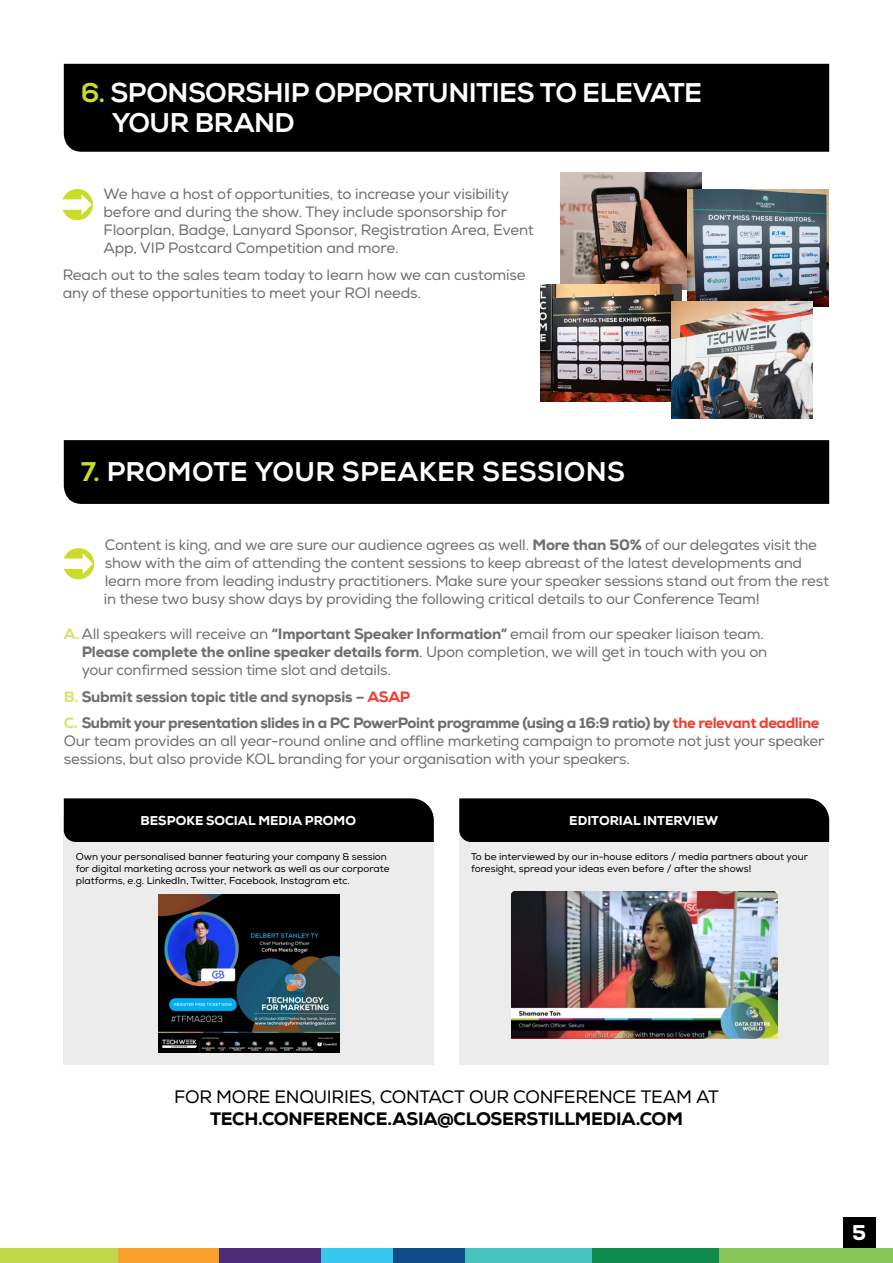
<style>
.page{position:relative;width:893px;height:1263px;background:#fff}
.page>*{position:absolute;margin:0;border:0;box-sizing:border-box;transform-origin:0 0}
.t1{font:800 27px/30px "Nexa";letter-spacing:-.015em;color:#fff}
.t2{font:800 27px "Nexa";letter-spacing:.01em;color:#fff}
.t3{font:800 21.3px "Nexa";color:#fff}
.t4{font:18px "Nexa";letter-spacing:-.02em;color:#000}
.t5{font:800 18px "Nexa";letter-spacing:-.015em;color:#000}
.t6{font:15px/18px "Nexa";letter-spacing:-.015em;color:#6d6e71}
.t7{font:800 15px/26.5px "Nexa";letter-spacing:-.03em;color:#6d6e71}
.t8{font:800 12.75px "Nexa";color:#fff}
.t9{font:9.9px/12px "Nexa";color:#000}
.s1{color:#cbdb2a}
.s2{font-weight:800}
.s3{font-weight:800;color:#d9e472}
.s4{color:#d9e472}
.s5{color:#ef4136}
</style>
<div class="page">
<div style="left:843px;top:1216px;width:32px;height:32px;background:#000"></div>
<svg style="left:63px;top:189px;width:30px;height:31px"></svg>
<div style="left:64px;top:64px;width:765px;height:88px;background:#000"></div>
<img style="left:561px;top:173px;width:140px;height:117px">
<img style="left:688px;top:190px;width:140px;height:117px">
<img style="left:541px;top:285px;width:140px;height:117px">
<img style="left:672px;top:302px;width:140px;height:117px">
<div style="left:0;top:1248px;width:119px;height:15px;background:#c0d849"></div>
<div style="left:119px;top:1248px;width:101px;height:15px;background:#f99f2c"></div>
<div style="left:220px;top:1248px;width:101px;height:15px;background:#4e2c7a"></div>
<div style="left:321px;top:1248px;width:72px;height:15px;background:#36c5ee"></div>
<div style="left:393px;top:1248px;width:72px;height:15px;background:#104c88"></div>
<div style="left:465px;top:1248px;width:127px;height:15px;background:#47c1bd"></div>
<div style="left:592px;top:1248px;width:127px;height:15px;background:#0f8b4b"></div>
<div style="left:719px;top:1248px;width:174px;height:15px;background:#86c555"></div>
<svg style="left:64px;top:548px;width:30px;height:31px"></svg>
<div style="left:64px;top:440px;width:765px;height:64px;background:#000"></div>
<div style="left:64px;top:817px;width:370px;height:247px;background:#ececed"></div>
<div style="left:64px;top:798px;width:370px;height:44px;background:#000"></div>
<img style="left:158px;top:894px;width:181px;height:159px">
<div style="left:459px;top:817px;width:370px;height:247px;background:#ececed"></div>
<div style="left:459px;top:798px;width:370px;height:44px;background:#000"></div>
<img style="left:511px;top:891px;width:266px;height:148px">
<h1 class="t1" style="left:112px;top:78px;width:592px;text-indent:-31px"><span class="s1">6.</span> SPONSORSHIP OPPORTUNITIES TO ELEVATE<br>YOUR BRAND</h1>
<p class="t6" style="left:104px;top:186px;width:432px">We have a host of opportunities, to increase your visibility before and during the show. They include sponsorship for Floorplan, Badge, Lanyard Sponsor, Registration Area, Event App, VIP Postcard Competition and more.</p>
<p class="t6" style="left:63px;top:266px;width:464px">Reach out to the sales team today to learn how we can customise any of these opportunities to meet your ROI needs.</p>
<h1 class="t2" style="left:81px;top:456px;width:546px"><span class="s1">7.</span> PROMOTE YOUR SPEAKER SESSIONS</h1>
<p class="t6" style="left:104px;top:536px;width:727px">Content is king, and we are sure our audience agrees as well. <span class="s2">More than 50%</span> of our delegates visit the show with the aim of attending the content sessions to keep abreast of the latest developments and learn more from leading industry practitioners. Make sure your speaker sessions stand out from the rest in these two busy show days by providing the following critical details to our Conference Team!</p>
<p class="t6" style="left:82px;top:625px;width:687px;text-indent:-18px"><span class="s3">A.</span> All speakers will receive an <span class="s2">“Important Speaker Information”</span> email from our speaker liaison team.<br><span class="s2">Please complete the online speaker details form</span>. Upon completion, we will get in touch with you on your confirmed session time slot and details.</p>
<p class="t7" style="left:64px;top:683px;width:757px"><span class="s4">B.</span> Submit session topic title and synopsis – <span class="s5">ASAP<br></span><span class="s4">C.</span> Submit your presentation slides in a PC PowerPoint programme (using a 16:9 ratio) by <span class="s5">the relevant deadline</span></p>
<p class="t6" style="left:64px;top:732px;width:762px">Our team provides an all year-round online and offline marketing campaign to promote not just your speaker sessions, but also provide KOL branding for your organisation with your speakers.</p>
<p class="t8" style="left:141px;top:812px;width:217px">BESPOKE SOCIAL MEDIA PROMO</p>
<p class="t9" style="left:76px;top:851px;width:315px">Own your personalised banner featuring your company &amp; session for digital marketing across your network as well as our corporate platforms, e.g. LinkedIn, Twitter, Facebook, Instagram etc.</p>
<p class="t8" style="left:569px;top:812px;width:150px">EDITORIAL INTERVIEW</p>
<p class="t9" style="left:471px;top:851px;width:338px">To be interviewed by our in-house editors / media partners about your foresight, spread your ideas even before / after the shows!</p>
<p class="t4" style="left:174px;top:1085px;width:546px">FOR MORE ENQUIRIES, CONTACT OUR CONFERENCE TEAM AT</p>
<p class="t5" style="left:210px;top:1107px;width:474px">TECH.CONFERENCE.ASIA@CLOSERSTILLMEDIA.COM</p>
<h2 class="t3" style="left:852px;top:1219px;width:16px">5</h2>
</div>
